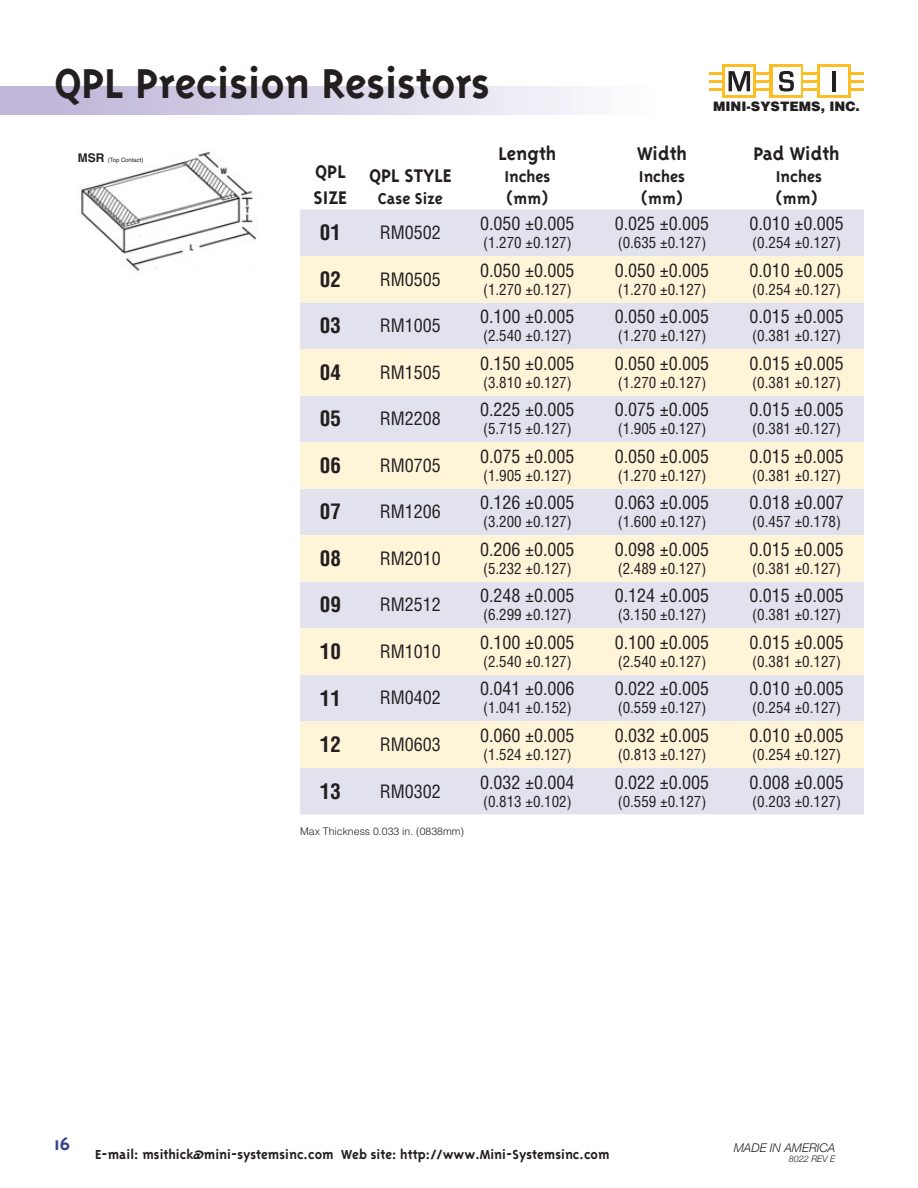
<style>
.page{position:relative;width:918px;height:1188px;background:#fff}
.page>*{position:absolute;margin:0;border:0;box-sizing:border-box;transform-origin:0 0}
.t1{font:700 48px "Triplex";color:#231f20}
.t2{font:700 21px/25.2px "Triplex";color:#231f20}
.t3{font:700 condensed 21px "Helvetica LT Std";color:#231f20}
.t4{font:700 21px "Triplex";color:#3d438b}
.t5{font:condensed 18px "Helvetica LT Std";color:#231f20}
.t6{font:700 18px/21.6px "Triplex";color:#231f20}
.t7{font:condensed 15px "Helvetica LT Std";color:#231f20}
.t8{font:700 15px "Triplex";color:#231f20}
.t9{font:900 13.05px "Helvetica";color:#231f20}
.t10{font:italic 300 12px "Helvetica Neue";color:#231f20}
.t11{font:300 10.5px "Helvetica LT Std";color:#231f20}
.t12{font:italic 300 9px "Helvetica Neue";color:#231f20}
.t13{font:6px "Helvetica LT Std";color:#231f20}
.s1{font-weight:700;font-size:12px}
</style>
<div class="page">
<div style="left:0;top:86px;width:660px;height:28px;background:linear-gradient(to right,#bbb1d6,#fcfcfe)"></div>
<hr style="left:709px;top:72px;width:155px;height:2px;background:#fdbd25">
<hr style="left:709px;top:80px;width:155px;height:3px;background:#fdbd25">
<hr style="left:709px;top:88px;width:155px;height:3px;background:#fdbd25">
<svg style="left:723px;top:64px;width:33px;height:34px"></svg>
<svg style="left:726px;top:68px;width:27px;height:27px"></svg>
<svg style="left:770px;top:64px;width:33px;height:34px"></svg>
<div style="left:773px;top:68px;width:27px;height:27px;background:#fff"></div>
<svg style="left:817px;top:64px;width:33px;height:34px"></svg>
<div style="left:820px;top:68px;width:27px;height:27px;background:#fff"></div>
<svg style="left:779px;top:71px;width:15px;height:20px"></svg>
<hr style="left:832px;top:71px;width:3px;height:20px;background:#231f20">
<svg style="left:729px;top:71px;width:21px;height:20px"></svg>
<svg style="left:300px;top:209px;width:564px;height:1px"></svg>
<div style="left:300px;top:210px;width:564px;height:604px;background:#e2e2ee"></div>
<svg style="left:300px;top:256px;width:564px;height:512px;fill:#fef5d9"></svg>
<img style="left:78px;top:149px;width:179px;height:122px">
<h1 class="t1" style="left:54px;top:56px;width:437px">QPL Precision Resistors</h1>
<p class="t13" style="left:78px;top:156px;width:67px"><span class="s1">MSR</span> (Top Contact)</p>
<p class="t2" style="left:314px;top:159px;width:35px">QPL<br>SIZE</p>
<p class="t2" style="left:369px;top:163px;width:84px">QPL STYLE</p>
<p class="t6" style="left:378px;top:187px;width:67px">Case Size</p>
<p class="t2" style="left:498px;top:141px;width:59px">Length</p>
<p class="t6" style="left:504px;top:165px;width:48px">Inches (mm)</p>
<p class="t3" style="left:320px;top:219px;width:22px">01</p>
<p class="t5" style="left:380px;top:221px;width:63px">RM0502</p>
<p class="t3" style="left:320px;top:266px;width:22px">02</p>
<p class="t5" style="left:380px;top:268px;width:63px">RM0505</p>
<p class="t3" style="left:320px;top:313px;width:22px">03</p>
<p class="t5" style="left:380px;top:314px;width:63px">RM1005</p>
<p class="t3" style="left:320px;top:359px;width:22px">04</p>
<p class="t5" style="left:380px;top:361px;width:63px">RM1505</p>
<p class="t3" style="left:320px;top:406px;width:22px">05</p>
<p class="t5" style="left:380px;top:408px;width:63px">RM2208</p>
<p class="t3" style="left:320px;top:452px;width:22px">06</p>
<p class="t5" style="left:380px;top:454px;width:63px">RM0705</p>
<p class="t3" style="left:320px;top:499px;width:22px">07</p>
<p class="t5" style="left:380px;top:501px;width:63px">RM1206</p>
<p class="t3" style="left:320px;top:545px;width:22px">08</p>
<p class="t5" style="left:380px;top:547px;width:63px">RM2010</p>
<p class="t3" style="left:320px;top:592px;width:22px">09</p>
<p class="t5" style="left:380px;top:594px;width:63px">RM2512</p>
<p class="t3" style="left:320px;top:638px;width:22px">10</p>
<p class="t5" style="left:380px;top:640px;width:63px">RM1010</p>
<p class="t3" style="left:320px;top:685px;width:22px">11</p>
<p class="t5" style="left:380px;top:687px;width:63px">RM0402</p>
<p class="t3" style="left:320px;top:731px;width:22px">12</p>
<p class="t5" style="left:380px;top:733px;width:63px">RM0603</p>
<p class="t3" style="left:320px;top:778px;width:22px">13</p>
<p class="t5" style="left:380px;top:780px;width:63px">RM0302</p>
<p class="t11" style="left:300px;top:825px;width:165px">Max Thickness 0.033 in. (0838mm)</p>
<p class="t5" style="left:480px;top:212px;width:96px">0.050 ±0.005</p>
<p class="t7" style="left:483px;top:233px;width:90px">(1.270 ±0.127)</p>
<p class="t5" style="left:480px;top:259px;width:96px">0.050 ±0.005</p>
<p class="t7" style="left:483px;top:280px;width:90px">(1.270 ±0.127)</p>
<p class="t5" style="left:480px;top:305px;width:96px">0.100 ±0.005</p>
<p class="t7" style="left:483px;top:326px;width:90px">(2.540 ±0.127)</p>
<p class="t5" style="left:480px;top:352px;width:96px">0.150 ±0.005</p>
<p class="t7" style="left:483px;top:373px;width:90px">(3.810 ±0.127)</p>
<p class="t5" style="left:480px;top:399px;width:96px">0.225 ±0.005</p>
<p class="t7" style="left:483px;top:419px;width:90px">(5.715 ±0.127)</p>
<p class="t5" style="left:480px;top:445px;width:96px">0.075 ±0.005</p>
<p class="t7" style="left:483px;top:466px;width:90px">(1.905 ±0.127)</p>
<p class="t5" style="left:480px;top:492px;width:96px">0.126 ±0.005</p>
<p class="t7" style="left:483px;top:513px;width:90px">(3.200 ±0.127)</p>
<p class="t5" style="left:480px;top:538px;width:96px">0.206 ±0.005</p>
<p class="t7" style="left:483px;top:559px;width:90px">(5.232 ±0.127)</p>
<p class="t5" style="left:480px;top:585px;width:96px">0.248 ±0.005</p>
<p class="t7" style="left:483px;top:606px;width:90px">(6.299 ±0.127)</p>
<p class="t5" style="left:480px;top:631px;width:96px">0.100 ±0.005</p>
<p class="t7" style="left:483px;top:652px;width:90px">(2.540 ±0.127)</p>
<p class="t5" style="left:480px;top:678px;width:96px">0.041 ±0.006</p>
<p class="t7" style="left:483px;top:699px;width:90px">(1.041 ±0.152)</p>
<p class="t5" style="left:480px;top:724px;width:96px">0.060 ±0.005</p>
<p class="t7" style="left:483px;top:745px;width:90px">(1.524 ±0.127)</p>
<p class="t5" style="left:480px;top:771px;width:96px">0.032 ±0.004</p>
<p class="t7" style="left:483px;top:792px;width:90px">(0.813 ±0.102)</p>
<p class="t2" style="left:637px;top:141px;width:52px">Width</p>
<p class="t6" style="left:639px;top:165px;width:48px">Inches (mm)</p>
<p class="t9" style="left:713px;top:98px;width:148px">MINI-SYSTEMS, INC.</p>
<p class="t2" style="left:754px;top:141px;width:88px">Pad Width</p>
<p class="t6" style="left:776px;top:165px;width:48px">Inches (mm)</p>
<p class="t5" style="left:615px;top:212px;width:96px">0.025 ±0.005</p>
<p class="t7" style="left:618px;top:233px;width:90px">(0.635 ±0.127)</p>
<p class="t5" style="left:749px;top:212px;width:96px">0.010 ±0.005</p>
<p class="t7" style="left:752px;top:233px;width:90px">(0.254 ±0.127)</p>
<p class="t5" style="left:615px;top:259px;width:96px">0.050 ±0.005</p>
<p class="t7" style="left:618px;top:280px;width:90px">(1.270 ±0.127)</p>
<p class="t5" style="left:749px;top:259px;width:96px">0.010 ±0.005</p>
<p class="t7" style="left:752px;top:280px;width:90px">(0.254 ±0.127)</p>
<p class="t5" style="left:615px;top:305px;width:96px">0.050 ±0.005</p>
<p class="t7" style="left:618px;top:326px;width:90px">(1.270 ±0.127)</p>
<p class="t5" style="left:749px;top:305px;width:96px">0.015 ±0.005</p>
<p class="t7" style="left:752px;top:326px;width:90px">(0.381 ±0.127)</p>
<p class="t5" style="left:615px;top:352px;width:96px">0.050 ±0.005</p>
<p class="t7" style="left:618px;top:373px;width:90px">(1.270 ±0.127)</p>
<p class="t5" style="left:749px;top:352px;width:96px">0.015 ±0.005</p>
<p class="t7" style="left:752px;top:373px;width:90px">(0.381 ±0.127)</p>
<p class="t5" style="left:615px;top:399px;width:96px">0.075 ±0.005</p>
<p class="t7" style="left:618px;top:419px;width:90px">(1.905 ±0.127)</p>
<p class="t5" style="left:749px;top:399px;width:96px">0.015 ±0.005</p>
<p class="t7" style="left:752px;top:419px;width:90px">(0.381 ±0.127)</p>
<p class="t5" style="left:615px;top:445px;width:96px">0.050 ±0.005</p>
<p class="t7" style="left:618px;top:466px;width:90px">(1.270 ±0.127)</p>
<p class="t5" style="left:749px;top:445px;width:96px">0.015 ±0.005</p>
<p class="t7" style="left:752px;top:466px;width:90px">(0.381 ±0.127)</p>
<p class="t5" style="left:615px;top:492px;width:96px">0.063 ±0.005</p>
<p class="t7" style="left:618px;top:513px;width:90px">(1.600 ±0.127)</p>
<p class="t5" style="left:749px;top:492px;width:96px">0.018 ±0.007</p>
<p class="t7" style="left:752px;top:513px;width:90px">(0.457 ±0.178)</p>
<p class="t5" style="left:615px;top:538px;width:96px">0.098 ±0.005</p>
<p class="t7" style="left:618px;top:559px;width:90px">(2.489 ±0.127)</p>
<p class="t5" style="left:749px;top:538px;width:96px">0.015 ±0.005</p>
<p class="t7" style="left:752px;top:559px;width:90px">(0.381 ±0.127)</p>
<p class="t5" style="left:615px;top:585px;width:96px">0.124 ±0.005</p>
<p class="t7" style="left:618px;top:606px;width:90px">(3.150 ±0.127)</p>
<p class="t5" style="left:749px;top:585px;width:96px">0.015 ±0.005</p>
<p class="t7" style="left:752px;top:606px;width:90px">(0.381 ±0.127)</p>
<p class="t5" style="left:615px;top:631px;width:96px">0.100 ±0.005</p>
<p class="t7" style="left:618px;top:652px;width:90px">(2.540 ±0.127)</p>
<p class="t5" style="left:749px;top:631px;width:96px">0.015 ±0.005</p>
<p class="t7" style="left:752px;top:652px;width:90px">(0.381 ±0.127)</p>
<p class="t5" style="left:615px;top:678px;width:96px">0.022 ±0.005</p>
<p class="t7" style="left:618px;top:699px;width:90px">(0.559 ±0.127)</p>
<p class="t5" style="left:749px;top:678px;width:96px">0.010 ±0.005</p>
<p class="t7" style="left:752px;top:699px;width:90px">(0.254 ±0.127)</p>
<p class="t5" style="left:615px;top:724px;width:96px">0.032 ±0.005</p>
<p class="t7" style="left:618px;top:745px;width:90px">(0.813 ±0.127)</p>
<p class="t5" style="left:749px;top:724px;width:96px">0.010 ±0.005</p>
<p class="t7" style="left:752px;top:745px;width:90px">(0.254 ±0.127)</p>
<p class="t5" style="left:615px;top:771px;width:96px">0.022 ±0.005</p>
<p class="t7" style="left:618px;top:792px;width:90px">(0.559 ±0.127)</p>
<p class="t5" style="left:749px;top:771px;width:96px">0.008 ±0.005</p>
<p class="t7" style="left:752px;top:792px;width:90px">(0.203 ±0.127)</p>
<p class="t4" style="left:54px;top:1132px;width:17px">16</p>
<p class="t8" style="left:95px;top:1146px;width:516px">E-mail: msithick@mini-systemsinc.com Web site: http://www.Mini-Systemsinc.com</p>
<p class="t10" style="left:734px;top:1140px;width:103px">MADE IN AMERICA</p>
<p class="t12" style="left:789px;top:1154px;width:48px">8022 REV E</p>
</div>
